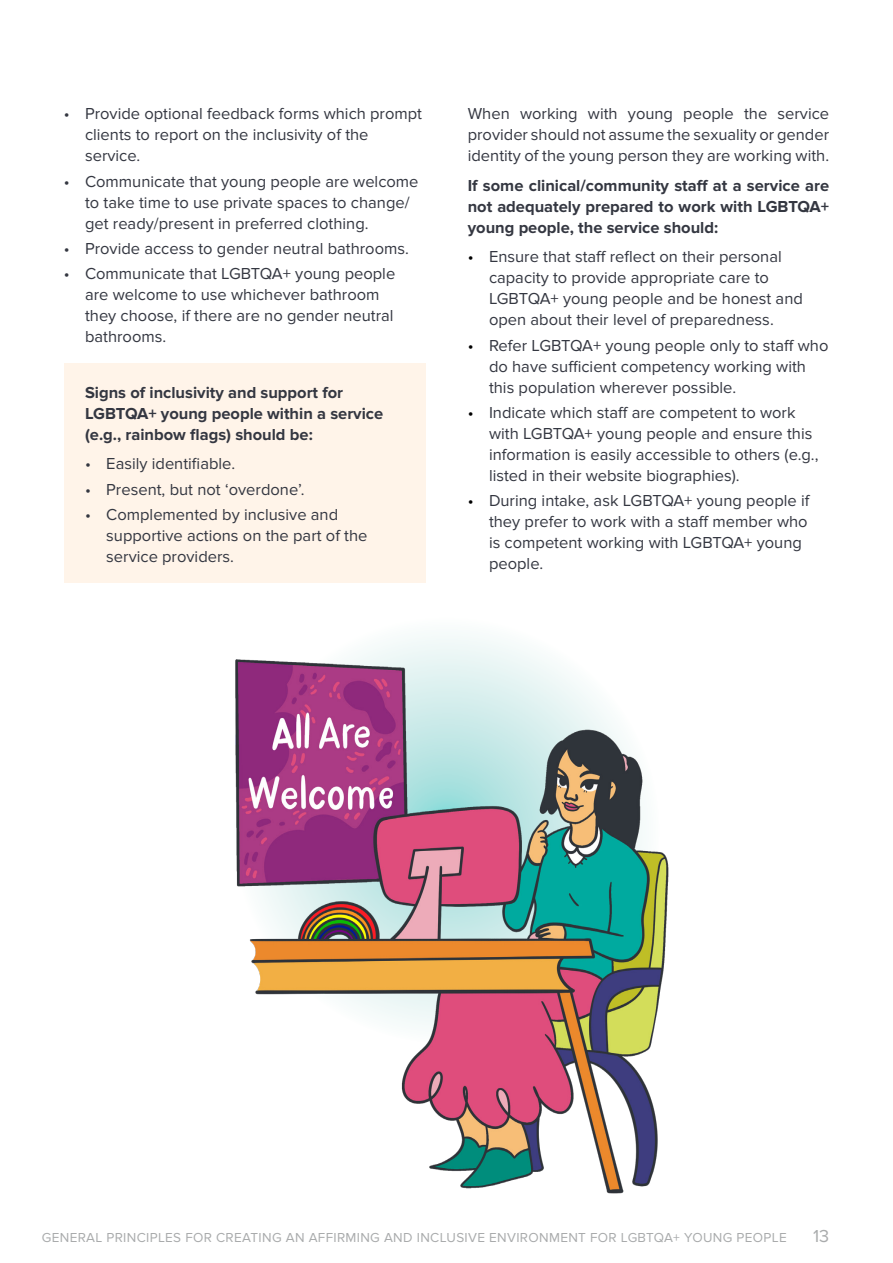
<style>
.page{position:relative;width:893px;height:1263px;background:#fff}
.page>*{position:absolute;margin:0;border:0;box-sizing:border-box;transform-origin:0 0}
.t1{font:18px "Proxima Nova";color:#a9abac}
.t2{font:16.5px/21px "Proxima Nova";color:#343741}
.t3{font:700 16.5px/21px "Proxima Nova";color:#343741;text-align:justify}
.t4{font:13.5px "Proxima Nova";letter-spacing:.025em;color:#a9abac}
.s1{color:#000}
</style>
<div class="page">
<img style="left:235px;top:570px;width:434px;height:624px">
<div style="left:64px;top:363px;width:361px;height:220px;background:#fff4e9"></div>
<p class="t2" style="left:85px;top:104px;width:339px;text-indent:-21px">• Provide optional feedback forms which prompt clients to report on the inclusivity of the service.</p>
<p class="t2" style="left:85px;top:171px;width:335px;text-indent:-21px">• Communicate that young people are welcome to take time to use private spaces to change/ get ready/present in preferred clothing.</p>
<p class="t2" style="left:64px;top:238px;width:347px">• Provide access to gender neutral bathrooms.</p>
<p class="t2" style="left:85px;top:263px;width:312px;text-indent:-21px">• Communicate that LGBTQA+ young people are welcome to use whichever bathroom they choose, if there are no gender neutral bathrooms.</p>
<p class="t3" style="left:85px;top:382px;width:300px;text-align:left">Signs of inclusivity and support for<br>LGBTQA+ young people within a service (e.g., rainbow flags) should be:</p>
<p class="t2" style="left:85px;top:453px;width:152px">• Easily identifiable.</p>
<p class="t2" style="left:85px;top:479px;width:221px">• Present, but not ‘overdone’.</p>
<p class="t2" style="left:106px;top:504px;width:263px;text-indent:-21px">• Complemented by inclusive and supportive actions on the part of the service providers.</p>
<p class="t2" style="left:468px;top:104px;width:363px;text-align:justify">When working with young people the service provider should not assume the sexuality or gender identity of the young person they are working with.</p>
<p class="t3" style="left:468px;top:175px;width:363px">If some clinical/community staff at a service are not adequately prepared to work with LGBTQA+ young people, the service should:</p>
<p class="t2" style="left:489px;top:247px;width:315px;text-indent:-21px"><span class="s1">•</span> Ensure that staff reflect on their personal capacity to provide appropriate care to LGBTQA+ young people and be honest and open about their level of preparedness.</p>
<p class="t2" style="left:489px;top:335px;width:341px;text-indent:-21px"><span class="s1">•</span> Refer LGBTQA+ young people only to staff who do have sufficient competency working with this population wherever possible.</p>
<p class="t2" style="left:489px;top:402px;width:331px;text-indent:-21px"><span class="s1">•</span> Indicate which staff are competent to work with LGBTQA+ young people and ensure this information is easily accessible to others (e.g., listed in their website biographies).</p>
<p class="t2" style="left:489px;top:490px;width:322px;text-indent:-21px"><span class="s1">•</span> During intake, ask LGBTQA+ young people if they prefer to work with a staff member who is competent working with LGBTQA+ young people.</p>
<p class="t4" style="left:42px;top:1229px;width:746px">GENERAL PRINCIPLES FOR CREATING AN AFFIRMING AND INCLUSIVE ENVIRONMENT FOR LGBTQA+ YOUNG PEOPLE</p>
<p class="t1" style="left:813px;top:1225px;width:18px">13</p>
</div>
